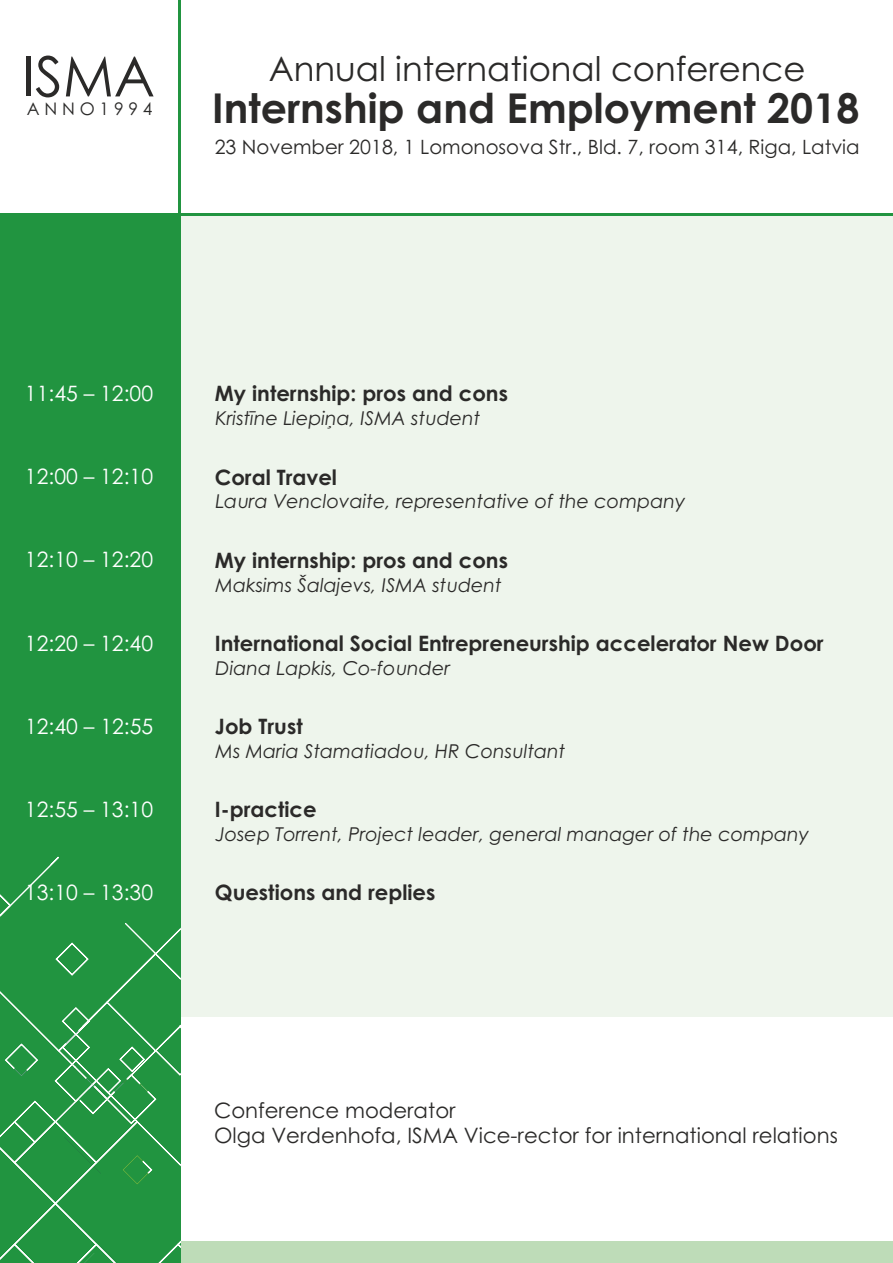
<style>
.page{position:relative;width:893px;height:1263px;background:#fff}
.page>*{position:absolute;margin:0;border:0;box-sizing:border-box;transform-origin:0 0}
.t1{font:55.5px "Century Gothic";color:#2b2a29}
.t2{font:700 41.1px "Century Gothic";color:#2b2a29}
.t3{font:33.9px "Century Gothic";color:#2b2a29}
.t4{font:700 21.15px "Century Gothic";color:#2b2a29}
.t5{font:21.15px "Century Gothic";color:#fff}
.t6{font:21.15px/25.2px "Century Gothic";color:#2b2a29}
.t7{font:19.65px "Century Gothic";color:#2b2a29}
.t8{font:italic 19.05px "Century Gothic";color:#2b2a29}
.t9{font:17.4px "Century Gothic";letter-spacing:.275em;color:#2b2a29}
</style>
<div class="page">
<div style="left:180px;top:1242px;width:713px;height:21px;background:#bedcb8"></div>
<hr style="left:178px;top:0;width:2px;height:216px;background:#219440">
<div style="left:178px;top:214px;width:715px;height:803px;background:#eef5ec"></div>
<div style="left:0;top:214px;width:180px;height:1049px;background:#219440"></div>
<hr style="left:0;top:214px;width:893px;height:2px;background:#219440">
<svg style="left:0;top:856px;width:181px;height:407px"></svg>
<h1 class="t1" style="left:23px;top:55px;width:134px">ISMA</h1>
<p class="t9" style="left:27px;top:102px;width:127px">ANNO 1994</p>
<h3 class="t3" style="left:269px;top:56px;width:538px">Annual international conference</h3>
<h2 class="t2" style="left:212px;top:93px;width:649px">Internship and Employment 2018</h2>
<p class="t7" style="left:215px;top:139px;width:646px">23 November 2018, 1 Lomonosova Str., Bld. 7, room 314, Riga, Latvia</p>
<p class="t5" style="left:25px;top:385px;width:130px">11:45 – 12:00</p>
<p class="t5" style="left:25px;top:468px;width:130px">12:00 – 12:10</p>
<p class="t5" style="left:25px;top:552px;width:130px">12:10 – 12:20</p>
<p class="t5" style="left:25px;top:635px;width:130px">12:20 – 12:40</p>
<p class="t5" style="left:25px;top:718px;width:130px">12:40 – 12:55</p>
<p class="t5" style="left:25px;top:801px;width:130px">12:55 – 13:10</p>
<p class="t5" style="left:25px;top:884px;width:130px">13:10 – 13:30</p>
<p class="t4" style="left:215px;top:386px;width:295px">My internship: pros and cons</p>
<p class="t8" style="left:215px;top:411px;width:266px">Kristīne Liepiņa, ISMA student</p>
<p class="t4" style="left:215px;top:469px;width:124px">Coral Travel</p>
<p class="t8" style="left:215px;top:494px;width:471px">Laura Venclovaite, representative of the company</p>
<p class="t4" style="left:215px;top:552px;width:295px">My internship: pros and cons</p>
<p class="t8" style="left:215px;top:577px;width:288px">Maksims Šalajevs, ISMA student</p>
<p class="t4" style="left:215px;top:635px;width:610px">International Social Entrepreneurship accelerator New Door</p>
<p class="t8" style="left:215px;top:660px;width:236px">Diana Lapkis, Co-founder</p>
<p class="t4" style="left:215px;top:718px;width:89px">Job Trust</p>
<p class="t8" style="left:215px;top:743px;width:351px">Ms Maria Stamatiadou, HR Consultant</p>
<p class="t4" style="left:215px;top:801px;width:103px">I-practice</p>
<p class="t8" style="left:215px;top:826px;width:595px">Josep Torrent, Project leader, general manager of the company</p>
<p class="t4" style="left:215px;top:884px;width:222px">Questions and replies</p>
<p class="t6" style="left:214px;top:1100px;width:625px">Conference moderator<br>Olga Verdenhofa, ISMA Vice-rector for international relations</p>
</div>
